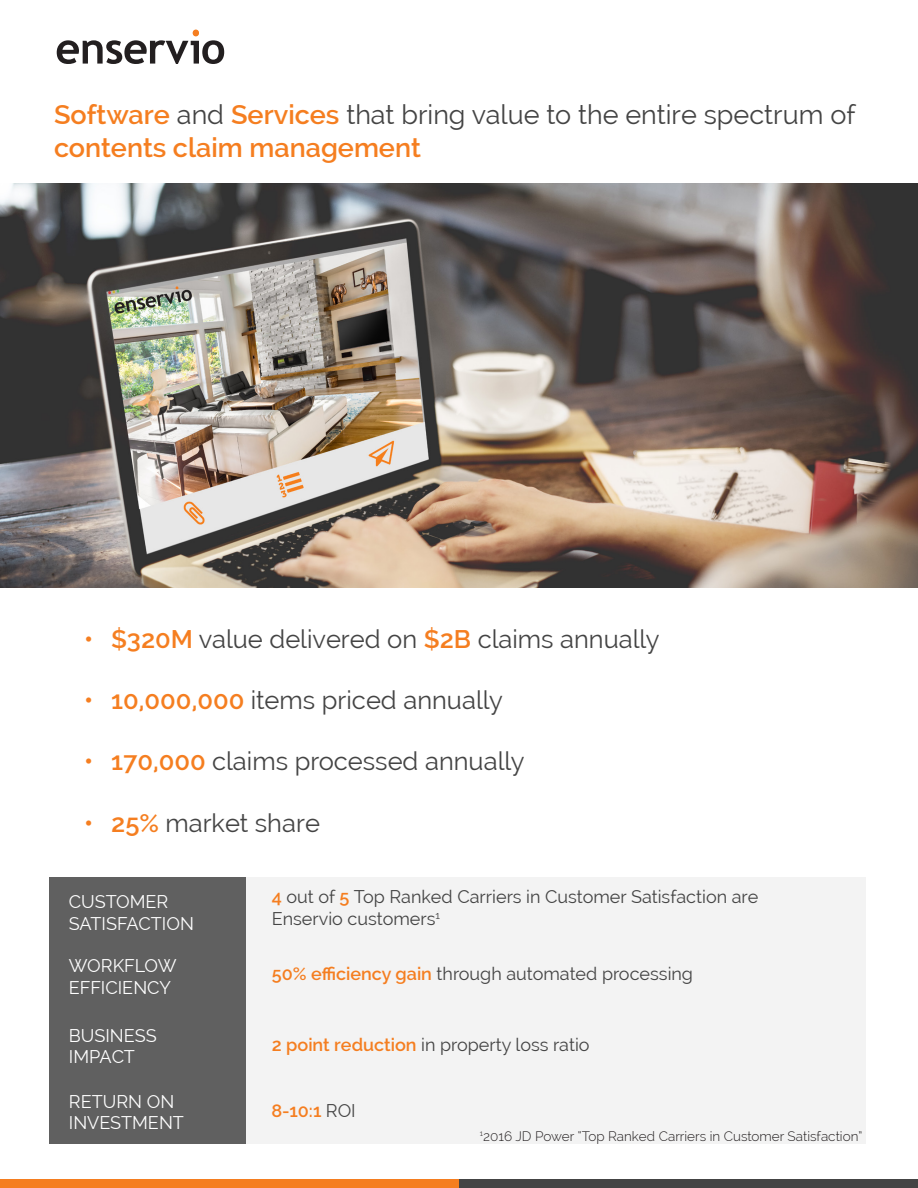
<style>
.page{position:relative;width:918px;height:1188px;background:#fff}
.page>*{position:absolute;margin:0;border:0;box-sizing:border-box;transform-origin:0 0}
.New_Quote_Text{font:600 27px/32.4px "Raleway";color:#f57e20}
.t1{font:25.5px "Raleway";color:#444}
.t2{font:18px/21.6px "Raleway";color:#444}
.t3{font:18px/21.6px "Raleway";color:#fff}
.t4{font:600 18px "Raleway";color:#f57e20}
.t5{font:300 13.5px "Raleway";color:#231f20}
.s1{font-weight:400;color:#444}
.s2{font-weight:600;color:#f57e20}
</style>
<div class="page">
<img style="left:0;top:184px;width:918px;height:404px">
<div style="left:0;top:1180px;width:459px;height:8px;background:#f57e20"></div>
<div style="left:459px;top:1180px;width:459px;height:8px;background:#444"></div>
<svg style="left:57px;top:30px;width:167px;height:34px"></svg>
<div style="left:50px;top:878px;width:196px;height:266px;background:#606060"></div>
<div style="left:246px;top:878px;width:619px;height:266px;background:#f1f1f1"></div>
<p class="New_Quote_Text" style="left:54px;top:99px;width:803px">Software <span class="s1">and</span> Services <span class="s1">that bring value to the entire spectrum of </span>contents claim management</p>
<p class="t1" style="left:84px;top:624px;width:577px"><span class="s2">• $320M</span> value delivered on <span class="s2">$2B</span> claims annually</p>
<p class="t1" style="left:84px;top:685px;width:420px"><span class="s2">• 10,000,000</span> items priced annually</p>
<p class="t1" style="left:84px;top:747px;width:442px"><span class="s2">• 170,000</span> claims processed annually</p>
<p class="t1" style="left:84px;top:808px;width:237px"><span class="s2">• 25%</span> market share</p>
<p class="t3" style="left:69px;top:891px;width:127px">CUSTOMER<br>SATISFACTION</p>
<p class="t3" style="left:69px;top:955px;width:109px">WORKFLOW<br>EFFICIENCY</p>
<p class="t3" style="left:69px;top:1025px;width:89px">BUSINESS<br>IMPACT</p>
<p class="t3" style="left:69px;top:1091px;width:117px">RETURN ON<br>INVESTMENT</p>
<p class="t2" style="left:272px;top:886px;width:488px"><span class="s2">4</span> out of <span class="s2">5</span> Top Ranked Carriers in Customer Satisfaction are<br>Enservio customers<sup>1</sup></p>
<p class="t2" style="left:272px;top:962px;width:423px"><span class="s2">50% efficiency gain</span> through automated processing</p>
<p class="t2" style="left:272px;top:1034px;width:319px"><span class="s2">2 point reduction</span> in property loss ratio</p>
<p class="t4" style="left:271px;top:1100px;width:86px">8-10:1 <span class="s1">ROI</span></p>
<p class="t5" style="left:480px;top:1128px;width:384px"><sup>1</sup>2016 JD Power “Top Ranked Carriers in Customer Satisfaction”</p>
</div>
